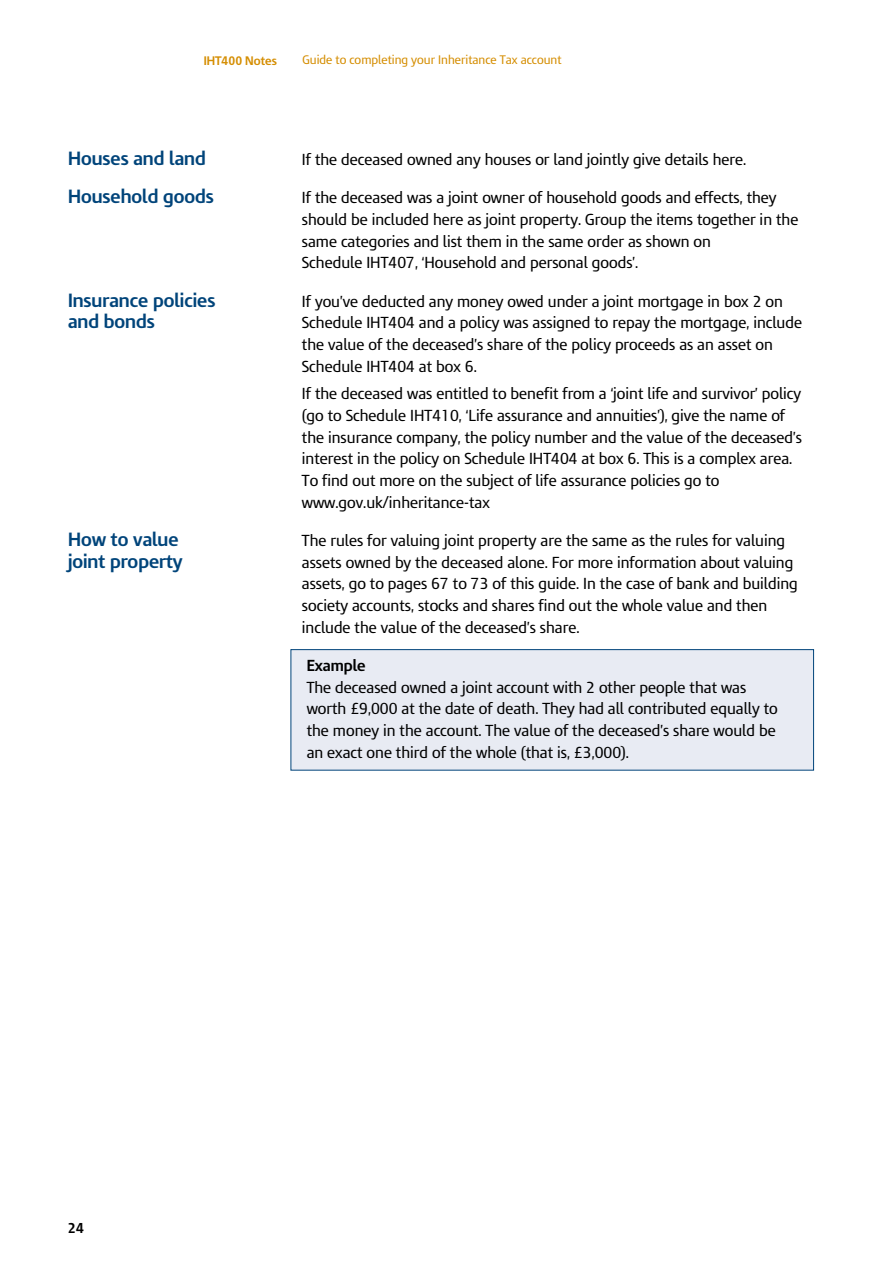
<style>
.page{position:relative;width:893px;height:1263px;background:#fff}
.page>*{position:absolute;margin:0;border:0;box-sizing:border-box;transform-origin:0 0}
.t1{font:700 18px/21.8px "IR Modena";color:#00447a}
.t2{font:15px/21.8px "IR Modena";color:#000}
.t3{font:700 15px "IR Modena";color:#000}
.t4{font:700 13.5px "IR Modena";color:#000}
.t5{font:11.7px "IR Modena";color:#d58e03}
.t6{font:700 11.7px "IR Modena";color:#d58e03}
</style>
<div class="page">
<div style="left:291px;top:650px;width:523px;height:120px;background:#e8ebf3"></div>
<div style="left:291px;top:649px;width:523px;height:121px;border:1px solid #00447a"></div>
<p class="t6" style="left:204px;top:54px;width:75px">IHT400 Notes</p>
<p class="t5" style="left:302px;top:53px;width:261px">Guide to completing your Inheritance Tax account</p>
<p class="t1" style="left:68px;top:140px;width:147px;line-height:38.1px">Houses and land<br>Household goods</p>
<p class="t1" style="left:68px;top:289px;width:149px">Insurance policies and bonds</p>
<p class="t1" style="left:68px;top:528px;width:116px">How to value joint property</p>
<p class="t2" style="left:302px;top:149px;width:446px">If the deceased owned any houses or land jointly give details here.</p>
<p class="t2" style="left:302px;top:187px;width:498px">If the deceased was a joint owner of household goods and effects, they should be included here as joint property. Group the items together in the same categories and list them in the same order as shown on<br>Schedule IHT407, ‘Household and personal goods’.</p>
<p class="t2" style="left:302px;top:290px;width:502px">If you’ve deducted any money owed under a joint mortgage in box 2 on Schedule IHT404 and a policy was assigned to repay the mortgage, include the value of the deceased’s share of the policy proceeds as an asset on Schedule IHT404 at box 6.</p>
<p class="t2" style="left:302px;top:383px;width:501px">If the deceased was entitled to benefit from a ‘joint life and survivor’ policy (go to Schedule IHT410, ‘Life assurance and annuities’), give the name of the insurance company, the policy number and the value of the deceased’s interest in the policy on Schedule IHT404 at box 6. This is a complex area.<br>To find out more on the subject of life assurance policies go to www.gov.uk/inheritance-tax</p>
<p class="t2" style="left:302px;top:529px;width:497px">The rules for valuing joint property are the same as the rules for valuing assets owned by the deceased alone. For more information about valuing assets, go to pages 67 to 73 of this guide. In the case of bank and building society accounts, stocks and shares find out the whole value and then include the value of the deceased’s share.</p>
<p class="t3" style="left:307px;top:656px;width:61px">Example</p>
<p class="t2" style="left:307px;top:676px;width:473px">The deceased owned a joint account with 2 other people that was worth £9,000 at the date of death. They had all contributed equally to the money in the account. The value of the deceased’s share would be an exact one third of the whole (that is, £3,000).</p>
<p class="t4" style="left:68px;top:1220px;width:17px">24</p>
</div>
